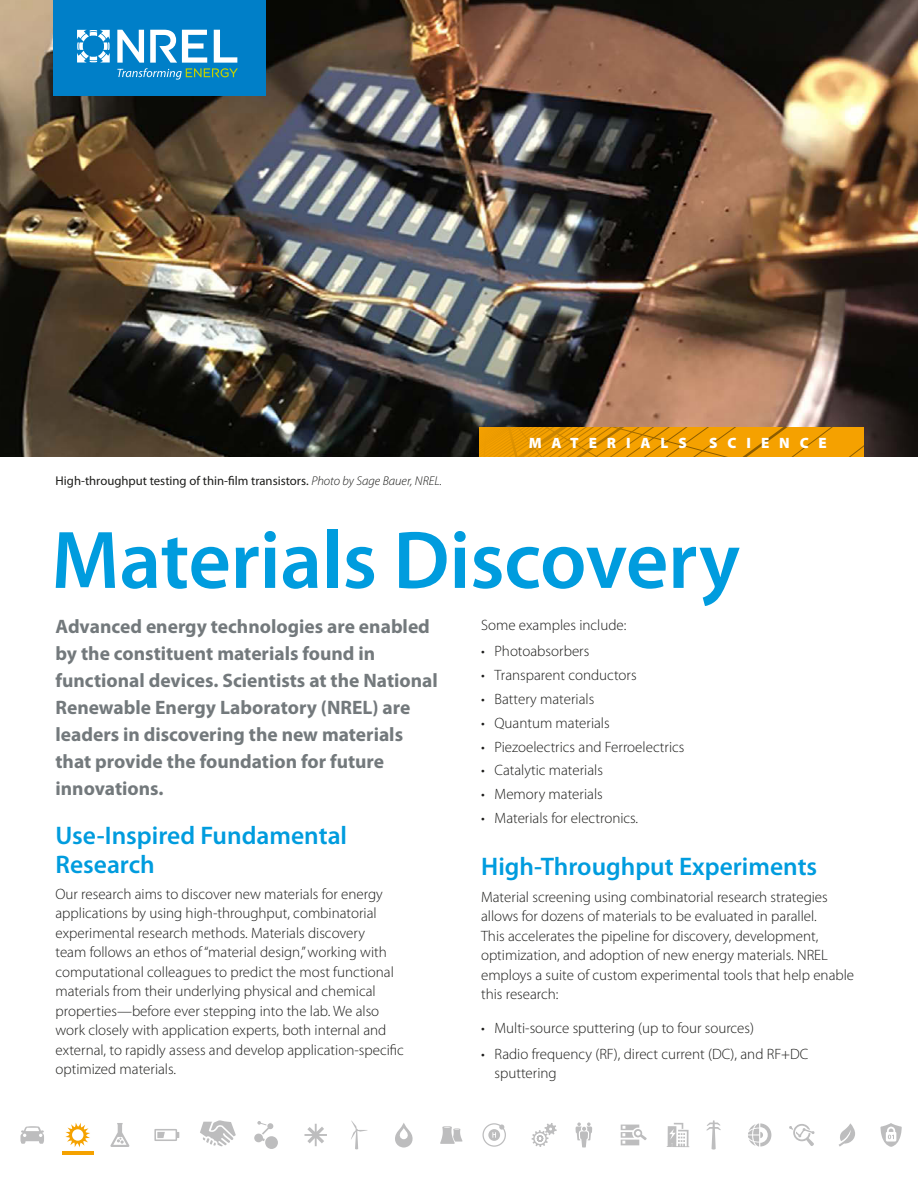
<style>
.page{position:relative;width:918px;height:1188px;background:#fff}
.page>*{position:absolute;margin:0;border:0;box-sizing:border-box;transform-origin:0 0}
.Headline{font:600 82.5px "Myriad Pro";letter-spacing:-.005em;color:#009cde}
.t1{font:600 25.5px/28.5px "Myriad Pro";color:#009cde}
.intro_text{font:700 19.5px/27px "Myriad Pro";color:#73797c}
.body{font:300 15px/19.5px "Myriad Pro";color:#1d1d1b}
.t2{font:900 15px "Myriad Pro";letter-spacing:.66em;color:#fff}
.body_bullets-_lvl1{font:12.75px "Myriad Pro";color:#1d1d1b}
.s1{font-weight:300;font-style:italic}
</style>
<div class="page">
<img style="left:0;top:0;width:918px;height:457px">
<svg style="left:65px;top:1123px;width:25px;height:24px"></svg>
<svg style="left:531px;top:1123px;width:26px;height:24px"></svg>
<svg style="left:20px;top:1126px;width:24px;height:18px"></svg>
<svg style="left:154px;top:1129px;width:25px;height:12px"></svg>
<svg style="left:110px;top:1123px;width:20px;height:24px"></svg>
<svg style="left:351px;top:1121px;width:17px;height:28px"></svg>
<svg style="left:304px;top:1124px;width:23px;height:22px"></svg>
<svg style="left:395px;top:1123px;width:18px;height:25px"></svg>
<svg style="left:254px;top:1121px;width:24px;height:28px"></svg>
<svg style="left:440px;top:1126px;width:22px;height:18px"></svg>
<svg style="left:839px;top:1123px;width:16px;height:24px"></svg>
<svg style="left:621px;top:1125px;width:26px;height:20px"></svg>
<svg style="left:482px;top:1123px;width:24px;height:24px"></svg>
<svg style="left:576px;top:1122px;width:16px;height:25px"></svg>
<svg style="left:706px;top:1120px;width:15px;height:30px"></svg>
<svg style="left:748px;top:1123px;width:23px;height:24px"></svg>
<svg style="left:789px;top:1124px;width:26px;height:22px"></svg>
<svg style="left:880px;top:1123px;width:22px;height:24px"></svg>
<svg style="left:667px;top:1123px;width:22px;height:24px"></svg>
<hr style="left:62px;top:1152px;width:32px;height:3px;background:#f5a200">
<svg style="left:200px;top:1120px;width:36px;height:26px"></svg>
<svg style="left:479px;top:428px;width:385px;height:29px;background:#eb9a00"></svg>
<div style="left:53px;top:0;width:213px;height:95px;background:#007fc8"></div>
<svg style="left:77px;top:30px;width:33px;height:33px"></svg>
<svg style="left:117px;top:30px;width:121px;height:50px"></svg>
<p class="body_bullets-_lvl1" style="left:55px;top:473px;width:388px">High-throughput testing of thin-film transistors. <span class="s1">Photo by Sage Bauer, NREL.</span></p>
<p class="t2" style="left:529px;top:433px;width:160px">MATERIALS</p>
<p class="t2" style="left:709px;top:433px;width:119px">SCIENCE</p>
<p class="Headline" style="left:51px;top:508px;width:690px">Materials Discovery</p>
<p class="intro_text" style="left:56px;top:613px;width:384px">Advanced energy technologies are enabled by the constituent materials found in functional devices. Scientists at the National Renewable Energy Laboratory (NREL) are leaders in discovering the new materials that provide the foundation for future innovations.</p>
<h2 class="t1" style="left:56px;top:821px;width:293px">Use-Inspired Fundamental<br>Research</h2>
<h2 class="body" style="left:56px;top:884px;width:350px">Our research aims to discover new materials for energy applications by using high-throughput, combinatorial experimental research methods. Materials discovery<br>team follows an ethos of “material design,” working with computational colleagues to predict the most functional materials from their underlying physical and chemical properties—before ever stepping into the lab. We also work closely with application experts, both internal and external, to rapidly assess and develop application-specific optimized materials.</h2>
<h2 class="body" style="left:481px;top:615px;width:147px">Some examples include:</h2>
<p class="body" style="left:481px;top:641px;width:110px">• Photoabsorbers</p>
<p class="body" style="left:481px;top:665px;width:157px">• Transparent conductors</p>
<p class="body" style="left:481px;top:689px;width:115px">• Battery materials</p>
<p class="body" style="left:481px;top:713px;width:130px">• Quantum materials</p>
<p class="body" style="left:481px;top:737px;width:205px">• Piezoelectrics and Ferroelectrics</p>
<p class="body" style="left:481px;top:761px;width:123px">• Catalytic materials</p>
<p class="body" style="left:481px;top:784px;width:123px">• Memory materials</p>
<p class="body" style="left:481px;top:808px;width:159px">• Materials for electronics.</p>
<h2 class="t1" style="left:481px;top:852px;width:338px">High-Throughput Experiments</h2>
<p class="body" style="left:481px;top:887px;width:375px">Material screening using combinatorial research strategies allows for dozens of materials to be evaluated in parallel.<br>This accelerates the pipeline for discovery, development, optimization, and adoption of new energy materials. NREL employs a suite of custom experimental tools that help enable this research:</p>
<p class="body" style="left:481px;top:1018px;width:275px">• Multi-source sputtering (up to four sources)</p>
<p class="body" style="left:495px;top:1044px;width:315px;text-indent:-14px">• Radio frequency (RF), direct current (DC), and RF+DC sputtering</p>
</div>
